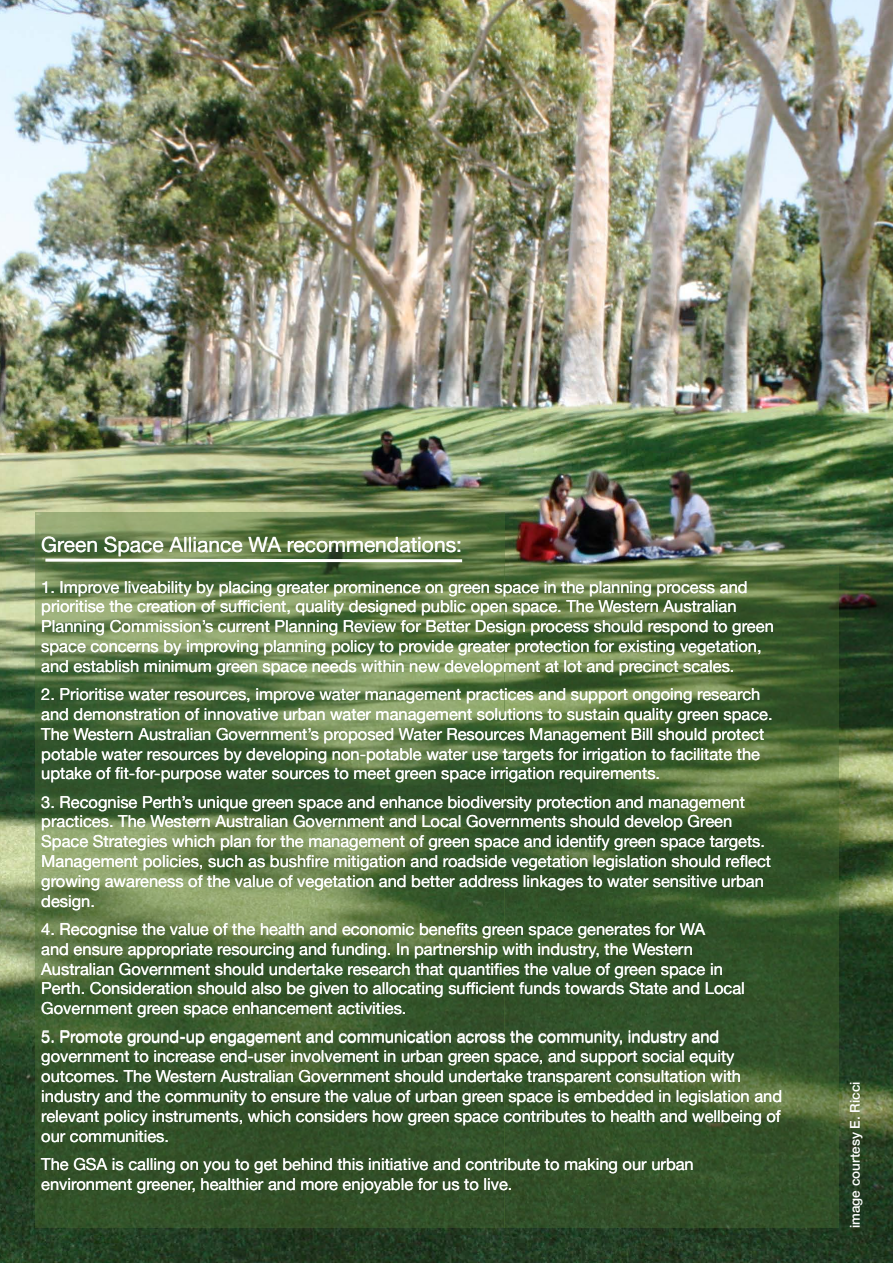
<style>
.page{position:relative;width:893px;height:1263px;background:#fff}
.page>*{position:absolute;margin:0;border:0;box-sizing:border-box;transform-origin:0 0}
.t1{font:21px "Helvetica Neue";color:#fff}
.t2{font:16.5px/19.8px "Helvetica Neue";color:#fff}
.t3{font:500 13.5px "Helvetica Neue";color:#fff}
</style>
<div class="page">
<img style="left:0;top:0;width:893px;height:1263px">
<svg style="left:35px;top:512px;width:470px;height:716px;background:#4d6a3b"></svg>
<svg style="left:505px;top:566px;width:334px;height:662px;background:#3d5c2e"></svg>
<svg style="left:42px;top:557px;width:423px;height:7px"></svg>
<p class="t1" style="left:41px;top:536px;width:422px">Green Space Alliance WA recommendations:</p>
<p class="t2" style="left:41px;top:578px;width:734px">1. Improve liveability by placing greater prominence on green space in the planning process and prioritise the creation of sufficient, quality designed public open space. The Western Australian Planning Commission’s current Planning Review for Better Design process should respond to green space concerns by improving planning policy to provide greater protection for existing vegetation, and establish minimum green space needs within new development at lot and precinct scales.</p>
<p class="t2" style="left:41px;top:686px;width:733px">2. Prioritise water resources, improve water management practices and support ongoing research and demonstration of innovative urban water management solutions to sustain quality green space.<br>The Western Australian Government’s proposed Water Resources Management Bill should protect potable water resources by developing non-potable water use targets for irrigation to facilitate the uptake of fit-for-purpose water sources to meet green space irrigation requirements.</p>
<p class="t2" style="left:41px;top:793px;width:731px">3. Recognise Perth’s unique green space and enhance biodiversity protection and management practices. The Western Australian Government and Local Governments should develop Green Space Strategies which plan for the management of green space and identify green space targets.<br>Management policies, such as bushfire mitigation and roadside vegetation legislation should reflect growing awareness of the value of vegetation and better address linkages to water sensitive urban design.</p>
<p class="t2" style="left:41px;top:920px;width:705px">4. Recognise the value of the health and economic benefits green space generates for WA<br>and ensure appropriate resourcing and funding. In partnership with industry, the Western Australian Government should undertake research that quantifies the value of green space in Perth. Consideration should also be given to allocating sufficient funds towards State and Local Government green space enhancement activities.</p>
<p class="t2" style="left:41px;top:1028px;width:742px">5. Promote ground-up engagement and communication across the community, industry and government to increase end-user involvement in urban green space, and support social equity outcomes. The Western Australian Government should undertake transparent consultation with industry and the community to ensure the value of urban green space is embedded in legislation and relevant policy instruments, which considers how green space contributes to health and wellbeing of our communities.</p>
<p class="t2" style="left:41px;top:1155px;width:654px">The GSA is calling on you to get behind this initiative and contribute to making our urban environment greener, healthier and more enjoyable for us to live.</p>
<p class="t2" style="left:237px;top:598px;width:15px">f</p>
<p class="t2" style="left:466px;top:979px;width:15px">f</p>
<p class="t3" style="left:850px;top:1228px;width:148px;rotate:-90deg">image courtesy E. Ricci</p>
</div>
